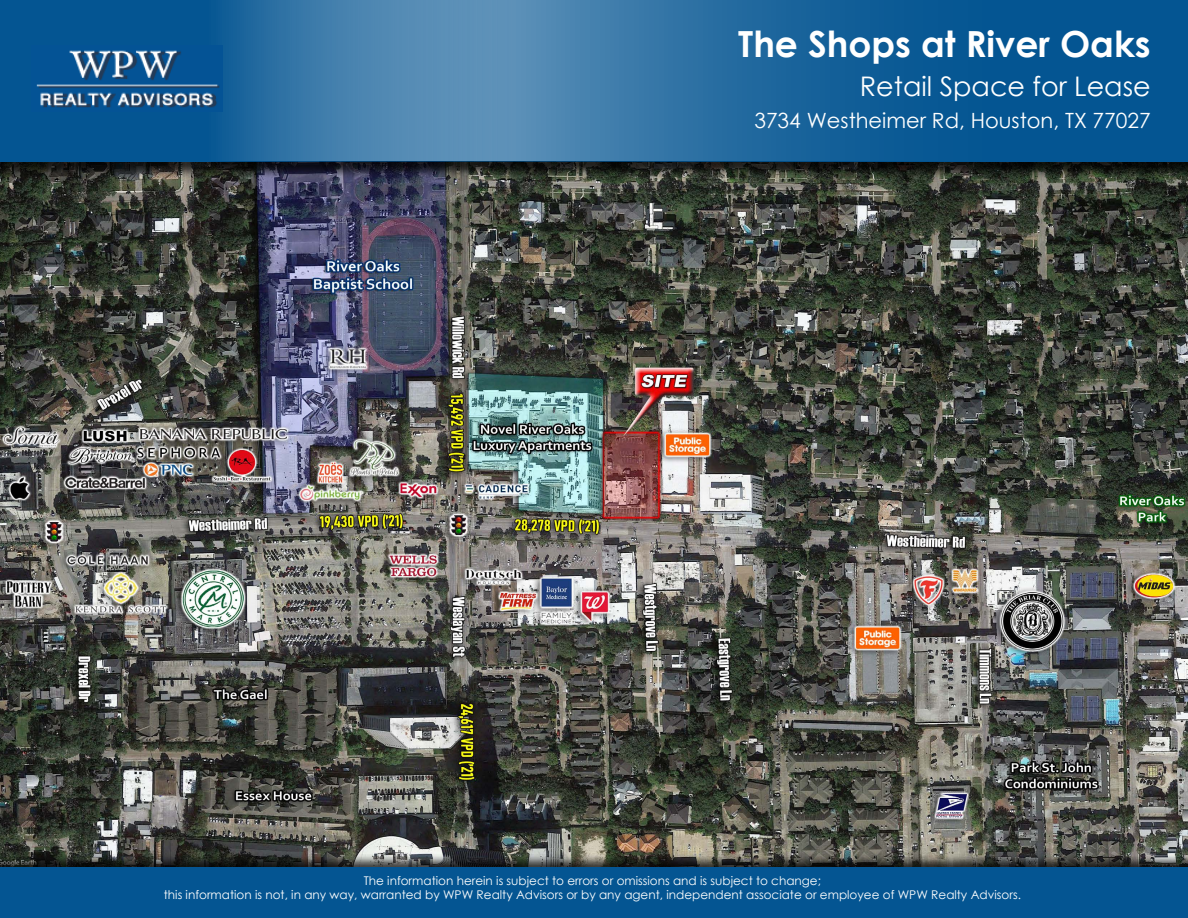
<style>
.page{position:relative;width:1188px;height:918px;background:#fff}
.page>*{position:absolute;margin:0;border:0;box-sizing:border-box;transform-origin:0 0}
.t1{font:700 36px "Century Gothic";color:#fff}
.t2{font:27px "Century Gothic";color:#fff}
.t3{font:21px "Century Gothic";color:#fff}
.t4{font:12px/14.4px "Century Gothic";color:#fff;text-align:center}
</style>
<div class="page">
<img style="left:0;top:180px;width:1188px;height:673px">
<div style="left:0;top:0;width:1188px;height:180px;background:#000;opacity:.75"></div>
<svg style="left:0;top:0;width:1188px;height:162px;background:#236a9f"></svg>
<img style="left:31px;top:46px;width:191px;height:65px">
<div style="left:0;top:853px;width:1188px;height:65px;background:#000;opacity:.75"></div>
<div style="left:0;top:867px;width:1188px;height:51px;background:#045592"></div>
<h1 class="t1" style="left:738px;top:16px;width:414px">The Shops at River Oaks</h1>
<h2 class="t2" style="left:860px;top:67px;width:292px">Retail Space for Lease</h2>
<h3 class="t3" style="left:754px;top:105px;width:398px">3734 Westheimer Rd, Houston, TX 77027</h3>
<p class="t4" style="left:164px;top:873px;width:859px">The information herein is subject to errors or omissions and is subject to change;<br>this information is not, in any way, warranted by WPW Realty Advisors or by any agent, independent associate or employee of WPW Realty Advisors.</p>
</div>
